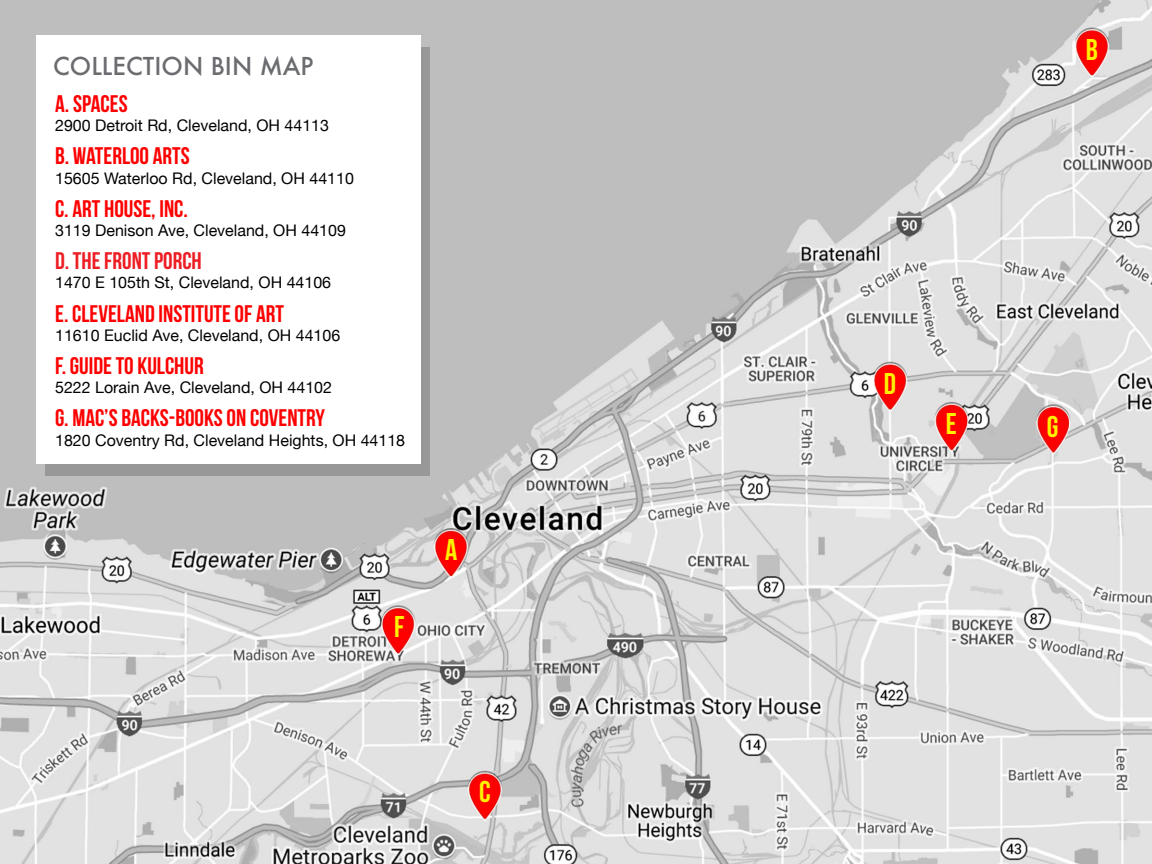
<style>
.page{position:relative;width:1152px;height:864px;background:#fff}
.page>*{position:absolute;margin:0;border:0;box-sizing:border-box;transform-origin:0 0}
.t1{font:30px "Bebas Neue";color:#fff200}
.t2{font:24px "Bebas Neue";color:#fe0000}
.t3{font:500 24px "Futura";color:#6b6c6f}
.t4{font:24px "Bebas Neue";color:#ed1d24}
.t5{font:16px "Helvetica Neue";color:#000}
</style>
<div class="page">
<img style="left:0;top:0;width:1152px;height:864px">
<div style="left:45px;top:47px;width:385px;height:428px;background:#989898"></div>
<div style="left:36px;top:36px;width:385px;height:428px;background:#fff"></div>
<div style="left:444px;top:536px;width:15px;height:27px;background:#fe0000"></div>
<div style="left:477px;top:778px;width:16px;height:28px;background:#fe0000"></div>
<div style="left:1084px;top:36px;width:16px;height:28px;background:#fe0000"></div>
<div style="left:882px;top:370px;width:16px;height:28px;background:#fe0000"></div>
<div style="left:943px;top:410px;width:16px;height:28px;background:#fe0000"></div>
<div style="left:1045px;top:413px;width:15px;height:27px;background:#fe0000"></div>
<div style="left:392px;top:613px;width:15px;height:28px;background:#fe0000"></div>
<h2 class="t3" style="left:53px;top:49px;width:262px">COLLECTION BIN MAP</h2>
<h2 class="t2" style="left:55px;top:90px;width:74px">A. SPACES</h2>
<p class="t5" style="left:55px;top:114px;width:275px">2900 Detroit Rd, Cleveland, OH 44113</p>
<h2 class="t2" style="left:55px;top:143px;width:136px">B. WATERLOO ARTS</h2>
<p class="t5" style="left:55px;top:166px;width:300px">15605 Waterloo Rd, Cleveland, OH 44110</p>
<h2 class="t2" style="left:55px;top:195px;width:134px">C. ART HOUSE, INC.</h2>
<p class="t5" style="left:55px;top:219px;width:292px">3119 Denison Ave, Cleveland, OH 44109</p>
<h2 class="t4" style="left:55px;top:248px;width:148px">D. THE FRONT PORCH</h2>
<p class="t5" style="left:55px;top:271px;width:277px">1470 E 105th St, Cleveland, OH 44106</p>
<h2 class="t2" style="left:55px;top:300px;width:230px">E. CLEVELAND INSTITUTE OF ART</h2>
<p class="t5" style="left:55px;top:323px;width:287px">11610 Euclid Ave, Cleveland, OH 44106</p>
<h2 class="t2" style="left:55px;top:352px;width:150px">F. GUIDE TO KULCHUR</h2>
<p class="t5" style="left:55px;top:376px;width:278px">5222 Lorain Ave, Cleveland, OH 44102</p>
<h2 class="t2" style="left:55px;top:405px;width:271px">G. MAC’S BACKS-BOOKS ON COVENTRY</h2>
<p class="t5" style="left:55px;top:428px;width:352px">1820 Coventry Rd, Cleveland Heights, OH 44118</p>
<h1 class="t1" style="left:394px;top:611px;width:12px">F</h1>
<h1 class="t1" style="left:445px;top:533px;width:14px">A</h1>
<h1 class="t1" style="left:479px;top:776px;width:13px">C</h1>
<h1 class="t1" style="left:1086px;top:34px;width:14px">B</h1>
<h1 class="t1" style="left:884px;top:367px;width:14px">D</h1>
<h1 class="t1" style="left:946px;top:408px;width:13px">E</h1>
<h1 class="t1" style="left:1047px;top:410px;width:13px">G</h1>
</div>
